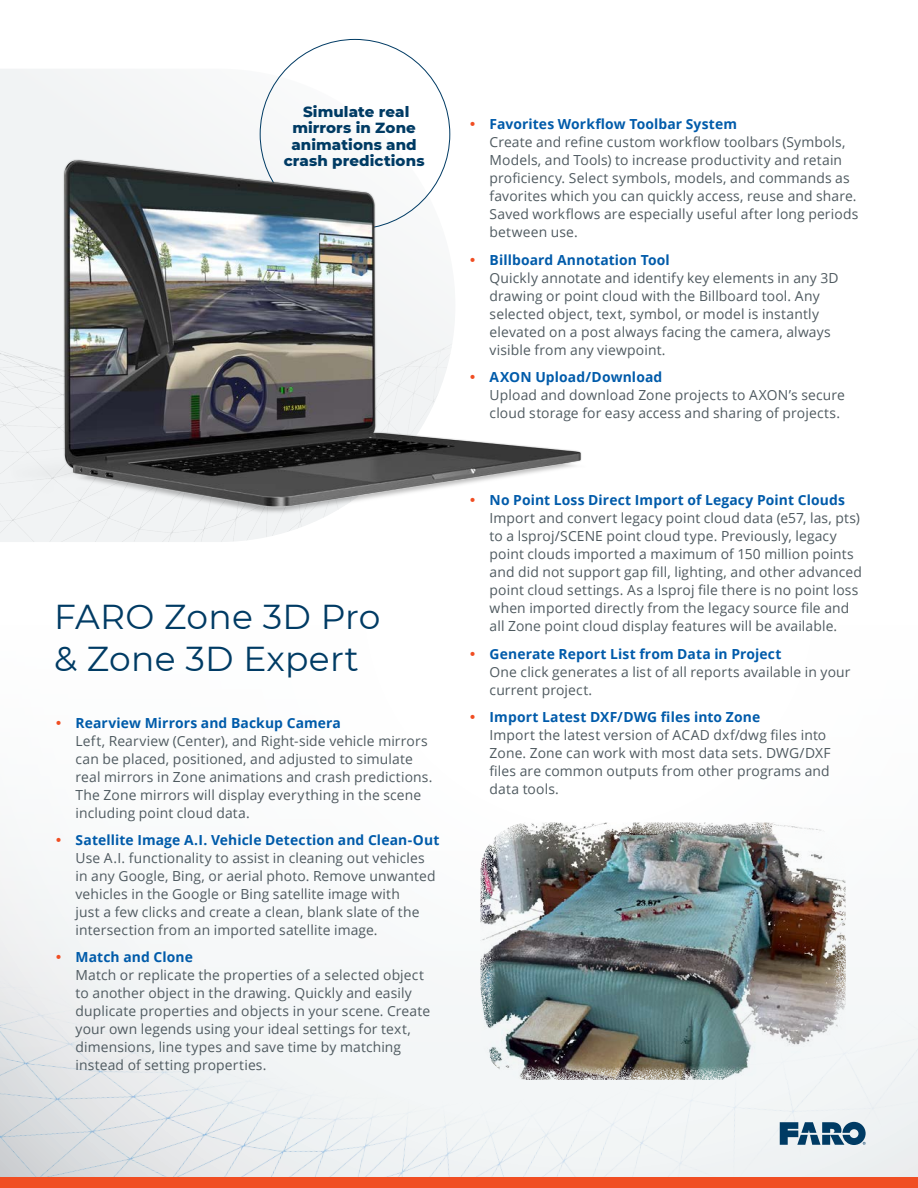
<style>
.page{position:relative;width:918px;height:1188px;background:#fff}
.page>*{position:absolute;margin:0;border:0;box-sizing:border-box;transform-origin:0 0}
.Header_1{font:34.5px/41.4px "Montserrat";letter-spacing:.01em;color:#003b64}
.Body_Text{font:800 15px/16.5px "Montserrat";letter-spacing:.005em;color:#003b64;text-align:center}
.t1{font:13.8px/18px "Open Sans";letter-spacing:.01em;color:#4f5a60}
.s1{font-weight:700;color:#005baa}
</style>
<div class="page">
<img style="left:0;top:851px;width:918px;height:326px">
<svg style="left:780px;top:1122px;width:86px;height:23px"></svg>
<div style="left:0;top:1177px;width:918px;height:11px;background:#f04e23"></div>
<svg style="left:0;top:69px;width:446px;height:35px"></svg>
<img style="left:480px;top:822px;width:366px;height:258px">
<img style="left:0;top:104px;width:582px;height:438px">
<svg style="left:57px;top:955px;width:4px;height:4px"></svg>
<svg style="left:471px;top:122px;width:4px;height:4px"></svg>
<svg style="left:471px;top:258px;width:4px;height:4px"></svg>
<svg style="left:471px;top:375px;width:4px;height:4px"></svg>
<svg style="left:471px;top:498px;width:4px;height:4px"></svg>
<p class="Body_Text" style="left:284px;top:102px;width:142px">Simulate real mirrors in Zone animations and crash predictions</p>
<p class="Header_1" style="left:54px;top:595px;width:328px">FARO Zone 3D Pro &amp; Zone 3D Expert</p>
<p class="t1" style="left:76px;top:714px;width:358px"><span class="s1">Rearview Mirrors and Backup Camera<br></span>Left, Rearview (Center), and Right-side vehicle mirrors can be placed, positioned, and adjusted to simulate real mirrors in Zone animations and crash predictions.<br>The Zone mirrors will display everything in the scene including point cloud data.</p>
<p class="t1" style="left:76px;top:831px;width:365px"><span class="s1">Satellite Image A.I. Vehicle Detection and Clean-Out </span>Use A.I. functionality to assist in cleaning out vehicles in any Google, Bing, or aerial photo. Remove unwanted vehicles in the Google or Bing satellite image with<br>just a few clicks and create a clean, blank slate of the intersection from an imported satellite image.</p>
<p class="t1" style="left:76px;top:948px;width:356px"><span class="s1">Match and Clone<br></span>Match or replicate the properties of a selected object to another object in the drawing. Quickly and easily duplicate properties and objects in your scene. Create your own legends using your ideal settings for text, dimensions, line types and save time by matching instead of setting properties.</p>
<p class="t1" style="left:490px;top:115px;width:370px"><span class="s1">Favorites Workflow Toolbar System<br></span>Create and refine custom workflow toolbars (Symbols, Models, and Tools) to increase productivity and retain proficiency. Select symbols, models, and commands as favorites which you can quickly access, reuse and share.<br>Saved workflows are especially useful after long periods between use.</p>
<p class="t1" style="left:490px;top:250px;width:351px"><span class="s1">Billboard Annotation Tool<br></span>Quickly annotate and identify key elements in any 3D drawing or point cloud with the Billboard tool. Any selected object, text, symbol, or model is instantly elevated on a post always facing the camera, always visible from any viewpoint.</p>
<p class="t1" style="left:490px;top:367px;width:357px"><span class="s1">AXON Upload/Download<br></span>Upload and download Zone projects to AXON’s secure cloud storage for easy access and sharing of projects.</p>
<p class="t1" style="left:490px;top:491px;width:374px"><span class="s1">No Point Loss Direct Import of Legacy Point Clouds </span>Import and convert legacy point cloud data (e57, las, pts) to a lsproj/SCENE point cloud type. Previously, legacy point clouds imported a maximum of 150 million points and did not support gap fill, lighting, and other advanced point cloud settings. As a lsproj file there is no point loss when imported directly from the legacy source file and all Zone point cloud display features will be available.</p>
<p class="t1" style="left:490px;top:644px;width:362px"><span class="s1">Generate Report List from Data in Project<br></span>One click generates a list of all reports available in your current project.</p>
<p class="t1" style="left:490px;top:707px;width:342px"><span class="s1">Import Latest DXF/DWG files into Zone<br></span>Import the latest version of ACAD dxf/dwg files into Zone. Zone can work with most data sets. DWG/DXF files are common outputs from other programs and data tools.</p>
</div>
